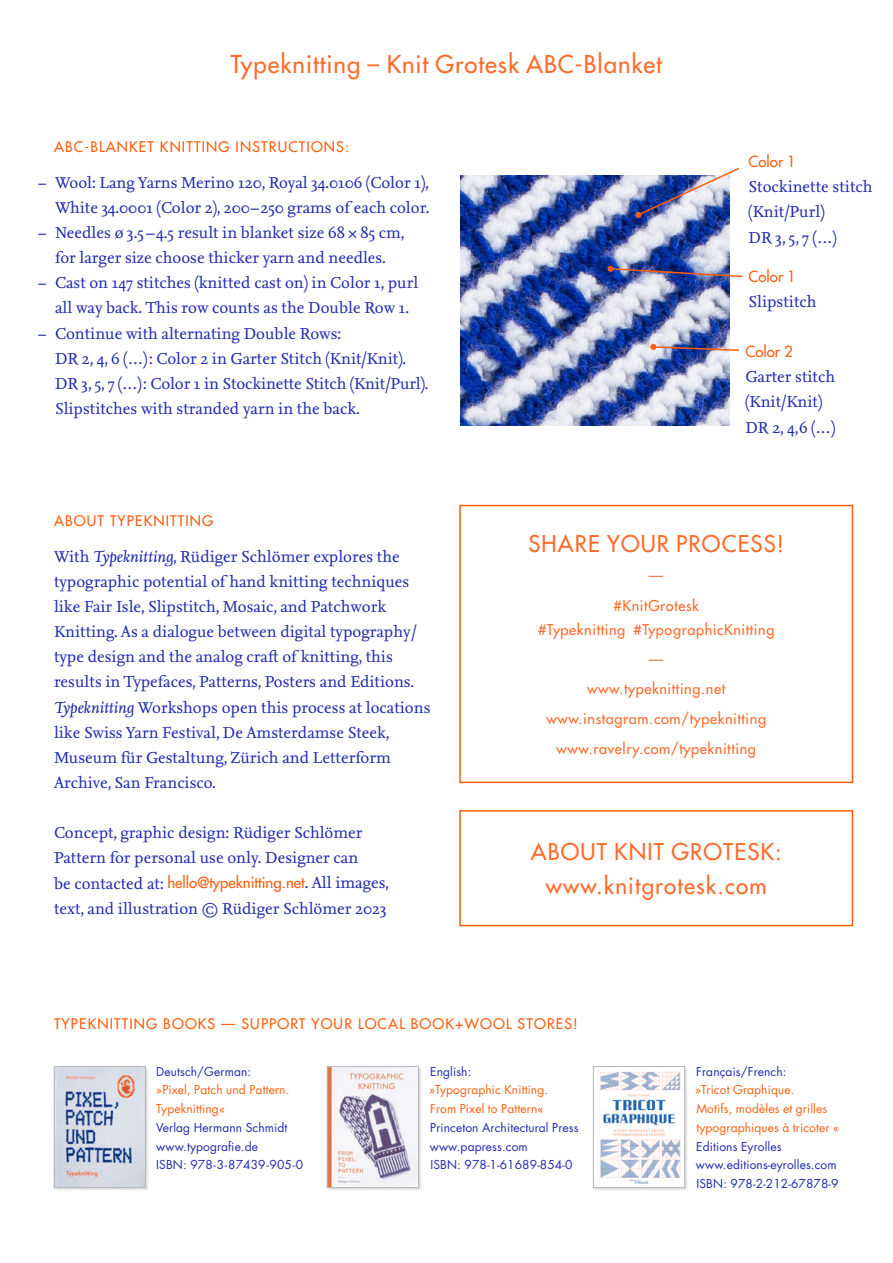
<style>
.page{position:relative;width:893px;height:1263px;background:#fff}
.page>*{position:absolute;margin:0;border:0;box-sizing:border-box;transform-origin:0 0}
.t1{font:24px "Futura LT";letter-spacing:.04em;color:#ff6c2c}
.t2{font:22.5px/33.6px "Futura LT";letter-spacing:.05em;color:#ff6c2c}
.t3{font:16.5px/25.2px "Nexus Serif";color:#1f2bad}
.t4{font:15px "Futura LT";color:#ff5e0e}
.t5{font:14.55px/29.7px "Futura LT";letter-spacing:.04em;color:#ff6c2c;text-align:center}
.t6{font:14.25px "Futura LT";letter-spacing:.08em;color:#ff5e0e}
.t7{font:12px/18.8px "Futura LT";letter-spacing:.01em;color:#1f2bad}
.t8{font:12px/18.8px "Futura LT";letter-spacing:.01em;color:#ff5e0e}
.s1{font-style:italic}
.s2{font-family:"Futura LT";font-size:15px;color:#ff5e0e}
</style>
<div class="page">
<img style="left:460px;top:176px;width:269px;height:249px">
<div style="left:593px;top:1066px;width:95px;height:125px;background:#000;opacity:.15"></div>
<img style="left:595px;top:1068px;width:88px;height:118px">
<div style="left:593px;top:1066px;width:92px;height:122px;border:1px solid #b5b7b7"></div>
<img style="left:635px;top:167px;width:104px;height:51px">
<img style="left:607px;top:266px;width:136px;height:12px">
<svg style="left:650px;top:344px;width:89px;height:8px"></svg>
<svg style="left:326px;top:1066px;width:95px;height:124px;fill:#f0eef1"></svg>
<svg style="left:53px;top:1066px;width:95px;height:124px;background:#c2c6d5"></svg>
<div style="left:459px;top:505px;width:394px;height:278px;border:2px solid #ff5e0e"></div>
<div style="left:459px;top:810px;width:394px;height:116px;border:2px solid #ff5e0e"></div>
<h1 class="t1" style="left:231px;top:49px;width:433px">Typeknitting – Knit Grotesk ABC-Blanket</h1>
<p class="t6" style="left:54px;top:138px;width:297px">ABC-BLANKET Knitting Instructions:</p>
<p class="t3" style="left:38px;top:170px;width:392px">− Wool: Lang Yarns Merino 120, Royal 34.0106 (Color 1),</p>
<p class="t3" style="left:55px;top:195px;width:376px">White 34.0001 (Color 2), 200–250 grams of each color.</p>
<p class="t3" style="left:38px;top:220px;width:368px">− Needles ø 3.5 –4.5 result in blanket size 68 × 85 cm,</p>
<p class="t3" style="left:55px;top:245px;width:332px">for larger size choose thicker yarn and needles.</p>
<p class="t3" style="left:38px;top:270px;width:382px">− Cast on 147 stitches (knitted cast on) in Color 1, purl</p>
<p class="t3" style="left:55px;top:295px;width:356px">all way back. This row counts as the Double Row 1.</p>
<p class="t3" style="left:38px;top:320px;width:305px">− Continue with alternating Double Rows:</p>
<p class="t3" style="left:55px;top:345px;width:353px">DR 2, 4, 6 (…): Color 2 in Garter Stitch (Knit/Knit).</p>
<p class="t3" style="left:55px;top:371px;width:375px">DR 3, 5, 7 (…): Color 1 in Stockinette Stitch (Knit/Purl).</p>
<p class="t3" style="left:55px;top:396px;width:306px">Slipstitches with stranded yarn in the back.</p>
<p class="t6" style="left:54px;top:512px;width:158px">ABout Typeknitting</p>
<p class="t4" style="left:749px;top:152px;width:49px">Color 1</p>
<p class="t3" style="left:749px;top:174px;width:125px">Stockinette stitch (Knit/Purl)<br>DR 3, 5, 7 (…)</p>
<p class="t4" style="left:749px;top:267px;width:49px">Color 1</p>
<p class="t3" style="left:749px;top:289px;width:69px">Slipstitch</p>
<p class="t4" style="left:745px;top:342px;width:49px">Color 2</p>
<p class="t3" style="left:745px;top:364px;width:91px">Garter stitch (Knit/Knit)<br>DR 2, 4, 6 (…)</p>
<p class="t3" style="left:54px;top:544px;width:378px">With <span class="s1">Typeknitting</span>, Rüdiger Schlömer explores the typographic potential of hand knitting techniques like Fair Isle, Slipstitch, Mosaic, and Patchwork Knitting. As a dialogue between digital typography / type design and the analog craft of knitting, this results in Typefaces, Patterns, Posters and Editions.<br><span class="s1">Typeknitting</span> Workshops open this process at locations like Swiss Yarn Festival, De Amsterdamse Steek, Museum für Gestaltung, Zürich and Letterform Archive, San Francisco.</p>
<p class="t3" style="left:54px;top:820px;width:337px">Concept, graphic design: Rüdiger Schlömer Pattern for personal use only. Designer can<br>be contacted at: <span class="s2">hello@typeknitting.net</span>. All images, text, and illustration © Rüdiger Schlömer 2023</p>
<h2 class="t2" style="left:528px;top:527px;width:257px">ShARE your PROCESS !</h2>
<p class="t5" style="left:613px;top:560px;width:87px">— #KnitGrotesk</p>
<p class="t5" style="left:538px;top:615px;width:238px">#Typeknitting #TypographicKnitting —<br>www.typeknitting.net www.instagram.com/typeknitting www.ravelry.com/typeknitting</p>
<h2 class="t2" style="left:531px;top:835px;width:47px">ABOUT</h2>
<h2 class="t2" style="left:614px;top:835px;width:27px">KNIT</h2>
<h2 class="t2" style="left:671px;top:835px;width:34px">GROTES</h2>
<h2 class="t2" style="left:546px;top:835px;width:237px;text-indent:215px">K: www.knitgrotesk.com</h2>
<p class="t6" style="left:54px;top:1014px;width:334px">Typeknitting Books — Support your local</p>
<p class="t6" style="left:411px;top:1014px;width:169px">Book+Wool StoreS!</p>
<p class="t7" style="left:156px;top:1062px;width:97px">Deutsch/German:</p>
<p class="t8" style="left:156px;top:1081px;width:135px">»Pixel, Patch und Pattern.<br>Typeknitting«</p>
<p class="t7" style="left:156px;top:1118px;width:149px">Verlag Hermann Schmidt www.typografie.de<br>ISBN: 978-3-87439-905-0</p>
<p class="t7" style="left:430px;top:1062px;width:43px">English:</p>
<p class="t8" style="left:429px;top:1081px;width:121px">»Typographic Knitting.<br>From Pixel to Pattern«</p>
<p class="t7" style="left:430px;top:1118px;width:150px">Princeton Architectural Press www.papress.com<br>ISBN: 978-1-61689-854-0</p>
<p class="t7" style="left:696px;top:1062px;width:92px">Français/French:</p>
<p class="t8" style="left:695px;top:1081px;width:145px">»Tricot Graphique.<br>Motifs, modèles et grilles typographiques à tricoter «</p>
<p class="t7" style="left:696px;top:1137px;width:144px">Editions Eyrolles www.editions-eyrolles.com<br>ISBN: 978-2-212-67878-9</p>
</div>
